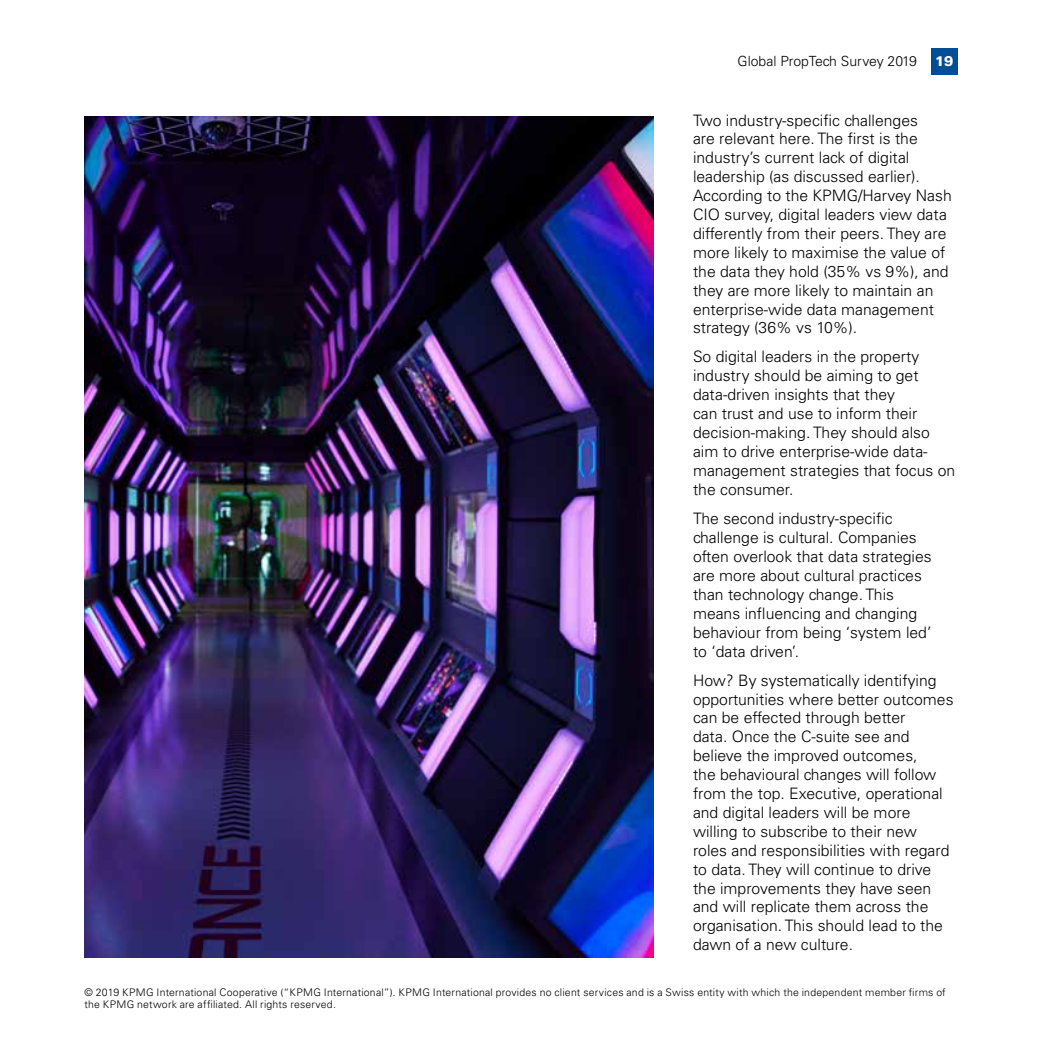
<style>
.page{position:relative;width:1042px;height:1042px;background:#fff}
.page>*{position:absolute;margin:0;border:0;box-sizing:border-box;transform-origin:0 0}
.t1{font:300 15.75px/18.9px "Univers LT Std";color:#000}
.t2{font:300 14px "Univers LT Std";color:#000}
.t3{font:900 14px "Univers LT Std";color:#fff}
.t4{font:300 10.5px/12.6px "Univers LT Std";letter-spacing:.02em;color:#000}
</style>
<div class="page">
<img style="left:84px;top:117px;width:569px;height:840px">
<div style="left:931px;top:48px;width:26px;height:27px;background:#004e98"></div>
<p class="t2" style="left:737px;top:53px;width:181px">Global PropTech Survey 2019</p>
<p class="t3" style="left:935px;top:53px;width:20px">19</p>
<p class="t1" style="left:693px;top:110px;width:260px">Two industry-specific challenges<br>are relevant here. The first is the industry’s current lack of digital leadership (as discussed earlier).<br>According to the KPMG/Harvey Nash CIO survey, digital leaders view data differently from their peers. They are more likely to maximise the value of the data they hold (35% vs 9%), and they are more likely to maintain an enterprise-wide data management strategy (36% vs 10%).</p>
<p class="t1" style="left:693px;top:347px;width:264px">So digital leaders in the property industry should be aiming to get data-driven insights that they<br>can trust and use to inform their decision-making. They should also aim to drive enterprise-wide data&shy;management strategies that focus on the consumer.</p>
<p class="t1" style="left:693px;top:509px;width:240px">The second industry-specific challenge is cultural. Companies often overlook that data strategies are more about cultural practices than technology change. This means influencing and changing behaviour from being ‘system led’ to ‘data driven’.</p>
<p class="t1" style="left:693px;top:670px;width:262px">How? By systematically identifying opportunities where better outcomes can be effected through better<br>data. Once the C-suite see and believe the improved outcomes,<br>the behavioural changes will follow from the top. Executive, operational and digital leaders will be more willing to subscribe to their new roles and responsibilities with regard to data. They will continue to drive the improvements they have seen and will replicate them across the organisation. This should lead to the dawn of a new culture.</p>
<p class="t4" style="left:84px;top:985px;width:863px">© 2019 KPMG International Cooperative (“KPMG International”). KPMG International provides no client services and is a Swiss entity with which the independent member firms of the KPMG network are affiliated. All rights reserved.</p>
</div>
